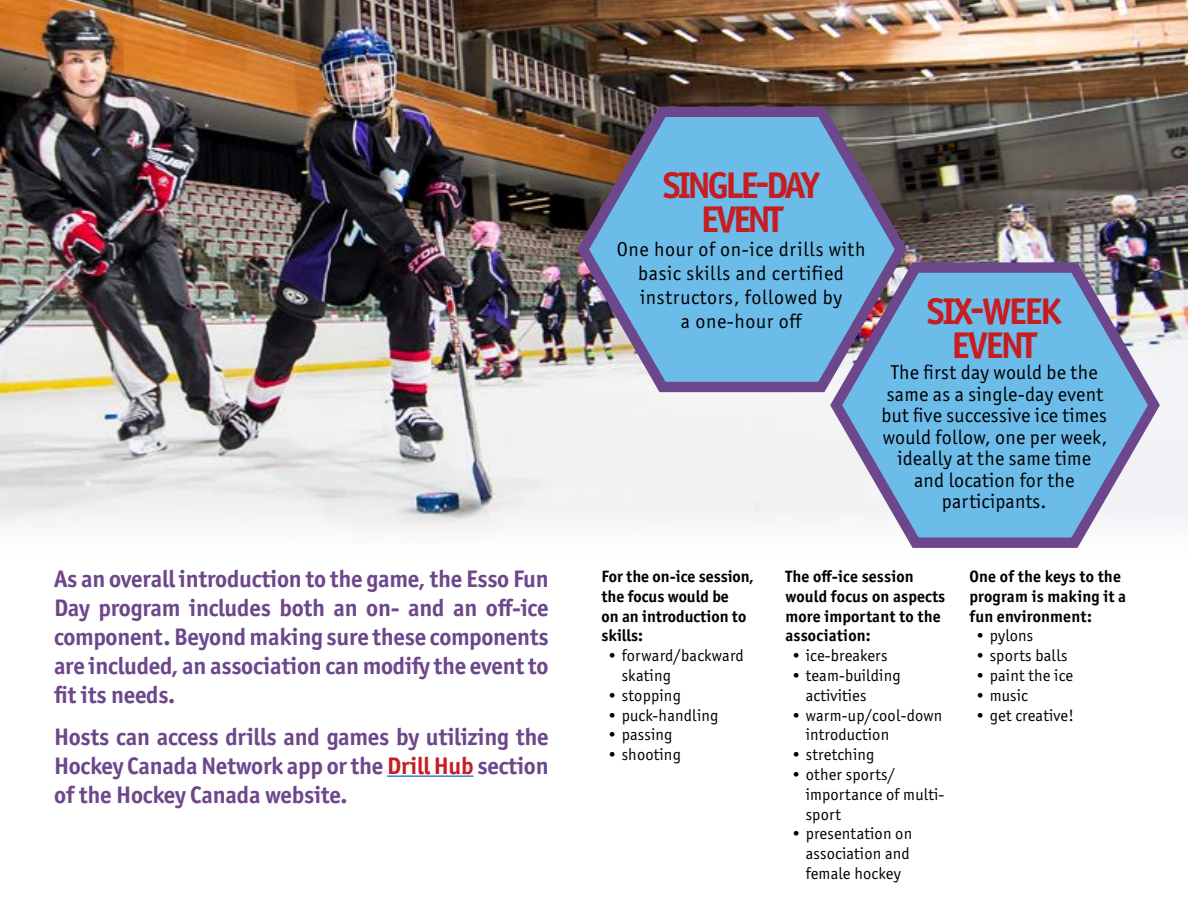
<style>
.page{position:relative;width:1188px;height:918px;background:#fff}
.page>*{position:absolute;margin:0;border:0;box-sizing:border-box;transform-origin:0 0}
.t1{font:700 37.2px/34.3px "Officina Sans ITC Pro";letter-spacing:-.07em;color:#c61d23;text-align:center}
.t2{font:700 24px/28.8px "Officina Sans ITC Pro";letter-spacing:-.01em;color:#6d478b;text-align:justify}
.t3{font:20.1px/21.5px "Officina Sans ITC Pro";letter-spacing:.01em;color:#000;text-align:center}
.t4{font:20.1px/24px "Officina Sans ITC Pro";letter-spacing:.03em;color:#000;text-align:center}
.t5{font:16.5px/19.8px "Officina Sans ITC Pro";letter-spacing:.01em;color:#000}
.t6{font:700 16.5px/19.8px "Officina Sans ITC Pro";letter-spacing:.01em;color:#000}
.s1{color:#c61d23}
</style>
<div class="page">
<img style="left:0;top:0;width:1188px;height:529px">
<hr style="left:387px;top:776px;width:86px;height:1px;background:#0563c1">
<svg style="left:571px;top:98px;width:342px;height:299px;background:#6e9bbb"></svg>
<svg style="left:824px;top:253px;width:342px;height:295px"></svg>
<p class="t2" style="left:54px;top:565px;width:496px">As an overall introduction to the game, the Esso Fun Day program includes both an on- and an off-ice component. Beyond making sure these components are included, an association can modify the event to fit its needs.</p>
<p class="t2" style="left:54px;top:722px;width:496px">Hosts can access drills and games by utilizing the Hockey Canada Network app or the <span class="s1">Drill Hub</span> section of the Hockey Canada website.</p>
<h1 class="t1" style="left:663px;top:167px;width:158px">SINGLE-DAY<br>EVENT</h1>
<p class="t4" style="left:617px;top:237px;width:250px">One hour of on-ice drills with basic skills and certified instructors, followed by<br>a one-hour off</p>
<h1 class="t1" style="left:927px;top:293px;width:136px">SIX-WEEK<br>EVENT</h1>
<p class="t3" style="left:882px;top:362px;width:227px">The first day would be the same as a single-day event but five successive ice times would follow, one per week, ideally at the same time and location for the participants.</p>
<p class="t6" style="left:602px;top:566px;width:154px">For the on-ice session, the focus would be<br>on an introduction to skills:</p>
<p class="t5" style="left:622px;top:646px;width:124px;text-indent:-13px">• forward/backward skating</p>
<p class="t5" style="left:608px;top:685px;width:74px">• stopping</p>
<p class="t5" style="left:608px;top:705px;width:112px">• puck-handling</p>
<p class="t5" style="left:608px;top:725px;width:66px">• passing</p>
<p class="t5" style="left:608px;top:745px;width:74px">• shooting</p>
<p class="t6" style="left:785px;top:566px;width:161px">The off-ice session would focus on aspects more important to the association:</p>
<p class="t5" style="left:792px;top:646px;width:97px">• ice-breakers</p>
<p class="t5" style="left:806px;top:665px;width:96px;text-indent:-13px">• team-building activities</p>
<p class="t5" style="left:806px;top:705px;width:138px;text-indent:-13px">• warm-up/cool-down introduction</p>
<p class="t5" style="left:792px;top:745px;width:84px">• stretching</p>
<p class="t5" style="left:806px;top:764px;width:140px;text-indent:-13px">• other sports/ importance of multi&shy;sport</p>
<p class="t5" style="left:806px;top:824px;width:108px;text-indent:-13px">• presentation on association and female hockey</p>
<p class="t6" style="left:969px;top:566px;width:158px">One of the keys to the program is making it a fun environment:</p>
<p class="t5" style="left:976px;top:626px;width:59px">• pylons</p>
<p class="t5" style="left:976px;top:646px;width:93px">• sports balls</p>
<p class="t5" style="left:976px;top:665px;width:99px">• paint the ice</p>
<p class="t5" style="left:976px;top:685px;width:53px">• music</p>
<p class="t5" style="left:976px;top:705px;width:99px">• get creative!</p>
</div>
